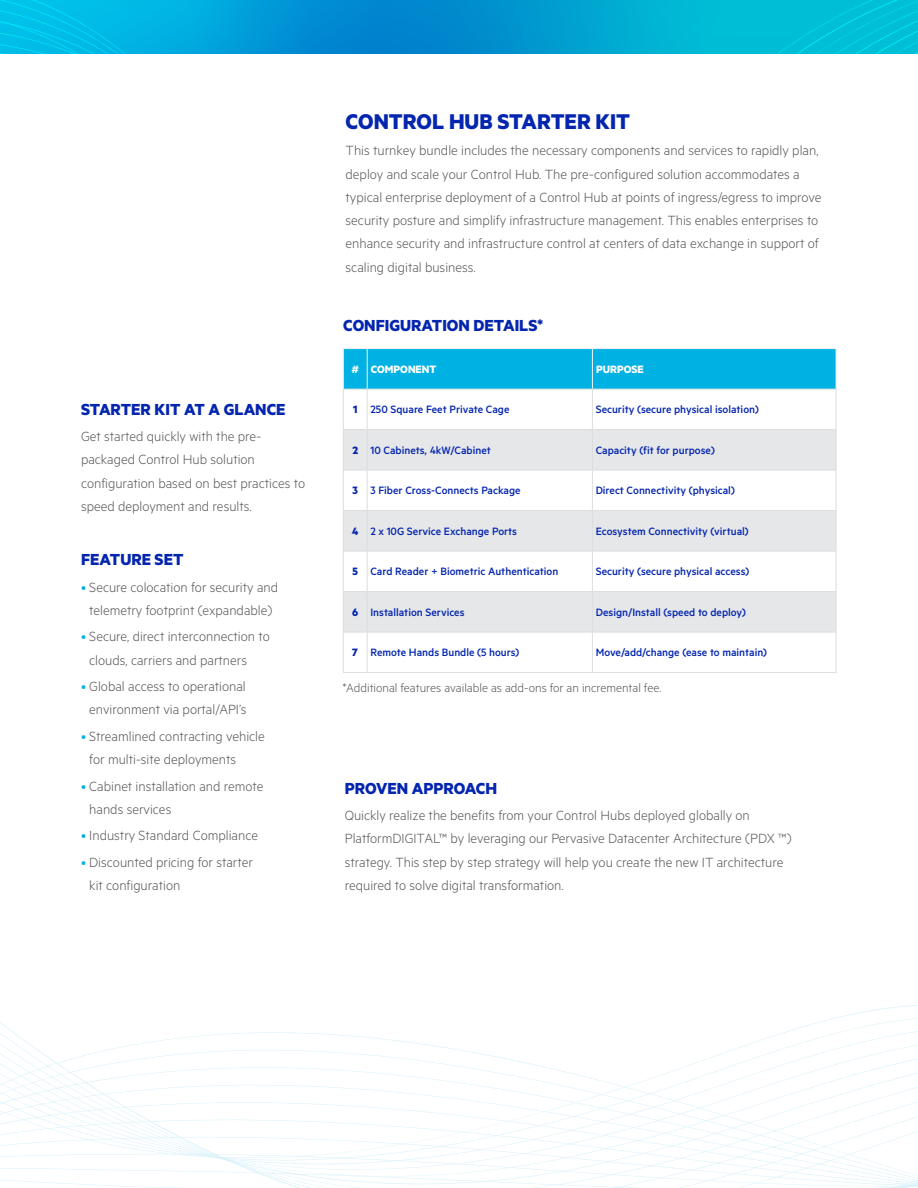
<style>
.page{position:relative;width:918px;height:1188px;background:#fff}
.page>*{position:absolute;margin:0;border:0;box-sizing:border-box;transform-origin:0 0}
.Paragraph_Subhead_2{font:700 24px "Metric";color:#0425ae}
.Paragraph_Subhead_2-2{font:700 18px "Metric";color:#0425ae}
.Body_Copy{font:300 15px/23.2px "Metric";color:#57585a}
.t1{font:300 13.5px "Metric";color:#57585a}
.Main_Body_Copy{font:500 12px "Metric";color:#0425ae}
.Main_Body_Copy-2{font:700 12px "Metric";color:#fff}
.Main_Body_Copy-3{font:700 12px "Metric";color:#0425ae}
.s1{color:#00b2e3}
</style>
<div class="page">
<svg style="left:0;top:1005px;width:918px;height:183px"></svg>
<svg style="left:344px;top:430px;width:492px;height:202px;fill:#e6e7e9"></svg>
<hr style="left:836px;top:349px;width:1px;height:40px;background:#f1f1f2">
<hr style="left:592px;top:348px;width:245px;height:1px;background:#f1f1f2">
<svg style="left:343px;top:348px;width:493px;height:42px;background:#0ab4e3"></svg>
<hr style="left:367px;top:389px;width:225px;height:1px;background:#dcddde">
<hr style="left:367px;top:390px;width:1px;height:39px;background:#dcddde">
<hr style="left:592px;top:389px;width:245px;height:1px;background:#dcddde">
<hr style="left:592px;top:390px;width:1px;height:39px;background:#dcddde">
<hr style="left:836px;top:390px;width:1px;height:39px;background:#dcddde">
<svg style="left:344px;top:429px;width:23px;height:1px"></svg>
<hr style="left:367px;top:429px;width:225px;height:1px;background:#dcddde">
<hr style="left:367px;top:430px;width:1px;height:40px;background:#dcddde">
<hr style="left:592px;top:429px;width:245px;height:1px;background:#dcddde">
<hr style="left:592px;top:430px;width:1px;height:40px;background:#dcddde">
<hr style="left:836px;top:430px;width:1px;height:40px;background:#dcddde">
<svg style="left:344px;top:470px;width:23px;height:1px"></svg>
<hr style="left:367px;top:470px;width:225px;height:1px;background:#dcddde">
<hr style="left:367px;top:471px;width:1px;height:39px;background:#dcddde">
<hr style="left:592px;top:470px;width:245px;height:1px;background:#dcddde">
<hr style="left:592px;top:471px;width:1px;height:39px;background:#dcddde">
<hr style="left:836px;top:471px;width:1px;height:39px;background:#dcddde">
<svg style="left:344px;top:510px;width:23px;height:1px"></svg>
<hr style="left:367px;top:510px;width:225px;height:1px;background:#dcddde">
<hr style="left:367px;top:511px;width:1px;height:40px;background:#dcddde">
<hr style="left:592px;top:510px;width:245px;height:1px;background:#dcddde">
<hr style="left:592px;top:511px;width:1px;height:40px;background:#dcddde">
<hr style="left:836px;top:511px;width:1px;height:40px;background:#dcddde">
<svg style="left:344px;top:551px;width:23px;height:1px"></svg>
<hr style="left:367px;top:551px;width:225px;height:1px;background:#dcddde">
<hr style="left:367px;top:552px;width:1px;height:39px;background:#dcddde">
<hr style="left:592px;top:551px;width:245px;height:1px;background:#dcddde">
<hr style="left:592px;top:552px;width:1px;height:39px;background:#dcddde">
<hr style="left:836px;top:552px;width:1px;height:39px;background:#dcddde">
<svg style="left:344px;top:591px;width:23px;height:1px"></svg>
<hr style="left:367px;top:591px;width:225px;height:1px;background:#dcddde">
<hr style="left:367px;top:592px;width:1px;height:40px;background:#dcddde">
<hr style="left:592px;top:591px;width:245px;height:1px;background:#dcddde">
<hr style="left:592px;top:592px;width:1px;height:40px;background:#dcddde">
<hr style="left:836px;top:592px;width:1px;height:40px;background:#dcddde">
<svg style="left:344px;top:632px;width:23px;height:1px"></svg>
<hr style="left:367px;top:632px;width:225px;height:1px;background:#dcddde">
<hr style="left:367px;top:633px;width:1px;height:39px;background:#dcddde">
<hr style="left:592px;top:632px;width:245px;height:1px;background:#dcddde">
<hr style="left:592px;top:633px;width:1px;height:39px;background:#dcddde">
<hr style="left:836px;top:633px;width:1px;height:39px;background:#dcddde">
<svg style="left:343px;top:672px;width:24px;height:1px"></svg>
<hr style="left:367px;top:672px;width:225px;height:1px;background:#dcddde">
<hr style="left:592px;top:672px;width:245px;height:1px;background:#dcddde">
<hr style="left:343px;top:390px;width:1px;height:40px;background:#dcddde">
<hr style="left:343px;top:430px;width:1px;height:40px;background:#dcddde">
<hr style="left:343px;top:470px;width:1px;height:41px;background:#dcddde">
<hr style="left:343px;top:511px;width:1px;height:40px;background:#dcddde">
<hr style="left:343px;top:551px;width:1px;height:41px;background:#dcddde">
<hr style="left:343px;top:592px;width:1px;height:40px;background:#dcddde">
<hr style="left:343px;top:632px;width:1px;height:40px;background:#dcddde">
<svg style="left:0;top:0;width:918px;height:54px;background:#00a9d7"></svg>
<p class="Paragraph_Subhead_2-2" style="left:81px;top:398px;width:206px">STARTER KIT AT A GLANCE</p>
<p class="Body_Copy" style="left:81px;top:424px;width:226px">Get started quickly with the pre&shy;packaged Control Hub solution configuration based on best practices to speed deployment and results.</p>
<p class="Paragraph_Subhead_2-2" style="left:81px;top:549px;width:104px">FEATURE SET</p>
<p class="Body_Copy" style="left:81px;top:575px;width:199px;text-align:center"><span class="s1">•</span> Secure colocation for security and telemetry footprint (expandable)</p>
<p class="Body_Copy" style="left:89px;top:624px;width:182px;text-indent:-8px"><span class="s1">•</span> Secure, direct interconnection to clouds, carriers and partners</p>
<p class="Body_Copy" style="left:81px;top:674px;width:167px;text-align:center"><span class="s1">•</span> Global access to operational environment via portal/API’s</p>
<p class="Body_Copy" style="left:89px;top:724px;width:177px;text-indent:-8px"><span class="s1">•</span> Streamlined contracting vehicle for multi-site deployments</p>
<p class="Body_Copy" style="left:89px;top:774px;width:176px;text-indent:-8px"><span class="s1">•</span> Cabinet installation and remote hands services</p>
<p class="Body_Copy" style="left:81px;top:823px;width:179px"><span class="s1">•</span> Industry Standard Compliance</p>
<p class="Body_Copy" style="left:89px;top:850px;width:165px;text-indent:-8px"><span class="s1">•</span> Discounted pricing for starter kit configuration</p>
<p class="Paragraph_Subhead_2" style="left:346px;top:107px;width:286px">CONTROL HUB STARTER KIT</p>
<p class="Body_Copy" style="left:346px;top:139px;width:477px">This turnkey bundle includes the necessary components and services to rapidly plan, deploy and scale your Control Hub. The pre-configured solution accommodates a typical enterprise deployment of a Control Hub at points of ingress/egress to improve security posture and simplify infrastructure management. This enables enterprises to enhance security and infrastructure control at centers of data exchange in support of scaling digital business.</p>
<p class="Paragraph_Subhead_2-2" style="left:343px;top:314px;width:202px">CONFIGURATION DETAILS*</p>
<p class="Main_Body_Copy-2" style="left:351px;top:362px;width:9px">#</p>
<p class="Main_Body_Copy-2" style="left:371px;top:362px;width:67px">COMPONENT</p>
<p class="Main_Body_Copy-2" style="left:596px;top:362px;width:49px">PURPOSE</p>
<p class="Main_Body_Copy-3" style="left:353px;top:402px;width:6px">1</p>
<p class="Main_Body_Copy" style="left:370px;top:403px;width:141px">250 Square Feet Private Cage</p>
<p class="Main_Body_Copy" style="left:596px;top:403px;width:165px">Security (secure physical isolation)</p>
<p class="Main_Body_Copy-3" style="left:352px;top:443px;width:7px">2</p>
<p class="Main_Body_Copy" style="left:370px;top:443px;width:122px">10 Cabinets, 4kW/Cabinet</p>
<p class="Main_Body_Copy" style="left:596px;top:443px;width:121px">Capacity (fit for purpose)</p>
<p class="Main_Body_Copy-3" style="left:352px;top:483px;width:7px">3</p>
<p class="Main_Body_Copy" style="left:370px;top:484px;width:152px">3 Fiber Cross-Connects Package</p>
<p class="Main_Body_Copy" style="left:596px;top:484px;width:141px">Direct Connectivity (physical)</p>
<p class="Main_Body_Copy-3" style="left:352px;top:524px;width:8px">4</p>
<p class="Main_Body_Copy" style="left:370px;top:524px;width:148px">2 x 10G Service Exchange Ports</p>
<p class="Main_Body_Copy" style="left:596px;top:524px;width:155px">Ecosystem Connectivity (virtual)</p>
<p class="Main_Body_Copy-3" style="left:352px;top:564px;width:7px">5</p>
<p class="Main_Body_Copy" style="left:370px;top:565px;width:189px">Card Reader + Biometric Authentication</p>
<p class="Main_Body_Copy" style="left:596px;top:565px;width:155px">Security (secure physical access)</p>
<p class="Main_Body_Copy-3" style="left:352px;top:605px;width:8px">6</p>
<p class="Main_Body_Copy" style="left:370px;top:605px;width:96px">Installation Services</p>
<p class="Main_Body_Copy" style="left:596px;top:605px;width:152px">Design/Install (speed to deploy)</p>
<p class="Main_Body_Copy-3" style="left:352px;top:645px;width:7px">7</p>
<p class="Main_Body_Copy" style="left:370px;top:646px;width:151px">Remote Hands Bundle (5 hours)</p>
<p class="Main_Body_Copy" style="left:596px;top:646px;width:173px">Move/add/change (ease to maintain)</p>
<p class="t1" style="left:343px;top:680px;width:320px">*Additional features available as add-ons for an incremental fee.</p>
<p class="Paragraph_Subhead_2-2" style="left:345px;top:777px;width:154px">PROVEN APPROACH</p>
<p class="Body_Copy" style="left:345px;top:803px;width:448px">Quickly realize the benefits from your Control Hubs deployed globally on PlatformDIGITAL™ by leveraging our Pervasive Datacenter Architecture (PDX ™) strategy. This step by step strategy will help you create the new IT architecture required to solve digital transformation.</p>
</div>
